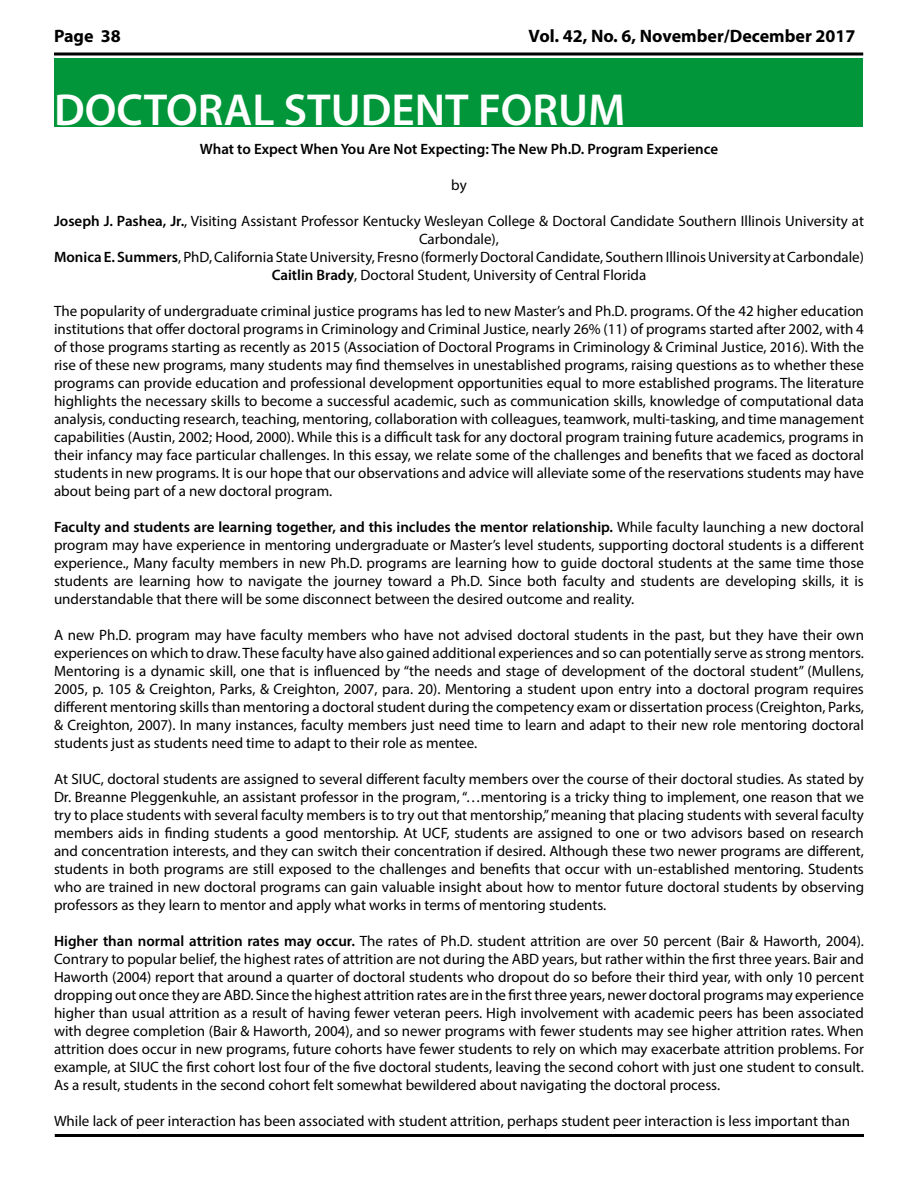
<style>
.page{position:relative;width:918px;height:1188px;background:#fff}
.page>*{position:absolute;margin:0;border:0;box-sizing:border-box;transform-origin:0 0}
.t1{font:600 45px "Myriad Pro";color:#fff}
.t2{font:700 18px "Myriad Pro";color:#000}
.t3{font:15px/18px "Myriad Pro";color:#000;text-align:justify}
.t4{font:600 15px "Myriad Pro";color:#000}
.s1{font-weight:600}
</style>
<div class="page">
<svg style="left:54px;top:52px;width:809px;height:4px;background:#3f3f3f"></svg>
<hr style="left:55px;top:1134px;width:809px;height:3px;background:#000">
<div style="left:54px;top:59px;width:808px;height:68px;background:#009639"></div>
<p class="t2" style="left:54px;top:24px;width:68px">Page 38</p>
<p class="t2" style="left:529px;top:24px;width:328px">Vol. 42, No. 6, November/December 2017</p>
<h1 class="t1" style="left:54px;top:81px;width:573px">DOCTORAL STUDENT FORUM</h1>
<p class="t4" style="left:200px;top:139px;width:520px">What to Expect When You Are Not Expecting: The New Ph.D. Program Experience</p>
<p class="t3" style="left:451px;top:176px;width:17px">by</p>
<p class="t3" style="left:54px;top:212px;width:812px;text-align:center"><span class="s1">Joseph J. Pashea, Jr.</span>, Visiting Assistant Professor Kentucky Wesleyan College &amp; Doctoral Candidate Southern Illinois University at Carbondale),<br><span class="s1">Monica E. Summers</span>, PhD, California State University, Fresno (formerly Doctoral Candidate, Southern Illinois University at Carbondale)<br><span class="s1">Caitlin Brady</span>, Doctoral Student, University of Central Florida</p>
<p class="t3" style="left:54px;top:302px;width:812px">The popularity of undergraduate criminal justice programs has led to new Master’s and Ph.D. programs. Of the 42 higher education institutions that offer doctoral programs in Criminology and Criminal Justice, nearly 26% (11) of programs started after 2002, with 4 of those programs starting as recently as 2015 (Association of Doctoral Programs in Criminology &amp; Criminal Justice, 2016). With the rise of these new programs, many students may find themselves in unestablished programs, raising questions as to whether these programs can provide education and professional development opportunities equal to more established programs. The literature highlights the necessary skills to become a successful academic, such as communication skills, knowledge of computational data analysis, conducting research, teaching, mentoring, collaboration with colleagues, teamwork, multi-tasking, and time management capabilities (Austin, 2002; Hood, 2000). While this is a difficult task for any doctoral program training future academics, programs in their infancy may face particular challenges. In this essay, we relate some of the challenges and benefits that we faced as doctoral students in new programs. It is our hope that our observations and advice will alleviate some of the reservations students may have about being part of a new doctoral program.</p>
<p class="t3" style="left:54px;top:518px;width:812px"><span class="s1">Faculty and students are learning together, and this includes the mentor relationship.</span> While faculty launching a new doctoral program may have experience in mentoring undergraduate or Master’s level students, supporting doctoral students is a different experience., Many faculty members in new Ph.D. programs are learning how to guide doctoral students at the same time those students are learning how to navigate the journey toward a Ph.D. Since both faculty and students are developing skills, it is understandable that there will be some disconnect between the desired outcome and reality.</p>
<p class="t3" style="left:54px;top:626px;width:812px">A new Ph.D. program may have faculty members who have not advised doctoral students in the past, but they have their own experiences on which to draw. These faculty have also gained additional experiences and so can potentially serve as strong mentors.<br>Mentoring is a dynamic skill, one that is influenced by “the needs and stage of development of the doctoral student” (Mullens, 2005, p. 105 &amp; Creighton, Parks, &amp; Creighton, 2007, para. 20). Mentoring a student upon entry into a doctoral program requires different mentoring skills than mentoring a doctoral student during the competency exam or dissertation process (Creighton, Parks, &amp; Creighton, 2007). In many instances, faculty members just need time to learn and adapt to their new role mentoring doctoral students just as students need time to adapt to their role as mentee.</p>
<p class="t3" style="left:54px;top:770px;width:812px">At SIUC, doctoral students are assigned to several different faculty members over the course of their doctoral studies. As stated by Dr. Breanne Pleggenkuhle, an assistant professor in the program, “…mentoring is a tricky thing to implement, one reason that we try to place students with several faculty members is to try out that mentorship,” meaning that placing students with several faculty members aids in finding students a good mentorship. At UCF, students are assigned to one or two advisors based on research and concentration interests, and they can switch their concentration if desired. Although these two newer programs are different, students in both programs are still exposed to the challenges and benefits that occur with un-established mentoring. Students who are trained in new doctoral programs can gain valuable insight about how to mentor future doctoral students by observing professors as they learn to mentor and apply what works in terms of mentoring students.</p>
<p class="t3" style="left:54px;top:932px;width:812px"><span class="s1">Higher than normal attrition rates may occur.</span> The rates of Ph.D. student attrition are over 50 percent (Bair &amp; Haworth, 2004).<br>Contrary to popular belief, the highest rates of attrition are not during the ABD years, but rather within the first three years. Bair and Haworth (2004) report that around a quarter of doctoral students who dropout do so before their third year, with only 10 percent dropping out once they are ABD. Since the highest attrition rates are in the first three years, newer doctoral programs may experience higher than usual attrition as a result of having fewer veteran peers. High involvement with academic peers has been associated with degree completion (Bair &amp; Haworth, 2004), and so newer programs with fewer students may see higher attrition rates. When attrition does occur in new programs, future cohorts have fewer students to rely on which may exacerbate attrition problems. For example, at SIUC the first cohort lost four of the five doctoral students, leaving the second cohort with just one student to consult.<br>As a result, students in the second cohort felt somewhat bewildered about navigating the doctoral process.</p>
<p class="t3" style="left:54px;top:1112px;width:798px">While lack of peer interaction has been associated with student attrition, perhaps student peer interaction is less important than</p>
</div>
